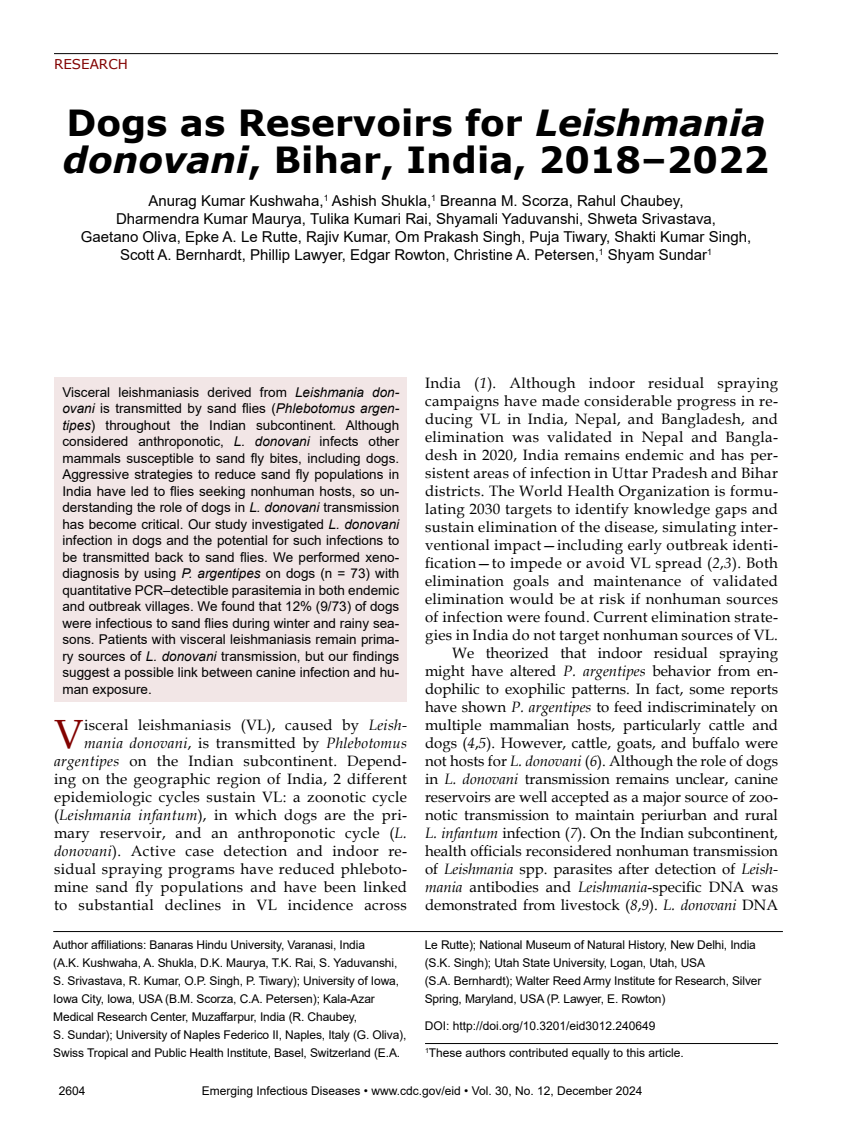
<style>
.page{position:relative;width:851px;height:1134px;background:#fff}
.page>*{position:absolute;margin:0;border:0;box-sizing:border-box;transform-origin:0 0}
.t1{font:40.8px "Book Antiqua";color:#820200}
.t2{font:700 36px/37.5px "Verdana";color:#000}
.t3{font:15px/18px "Book Antiqua";letter-spacing:.02em;color:#000;text-align:right}
.t4{font:15px/18px "Arial";color:#000;text-align:center}
.t5{font:13.5px/16.5px "Arial";color:#000;text-align:justify}
.t6{font:13.5px "Verdana";color:#820200}
.t7{font:12px/18px "Arial";letter-spacing:-.01em;color:#000}
.s1{font-style:italic}
</style>
<div class="page">
<hr style="left:54px;top:53px;width:724px;height:1px;background:#000">
<div style="left:54px;top:377px;width:353px;height:325px;background:#f2e6e6"></div>
<hr style="left:425px;top:1043px;width:353px;height:1px;background:#000">
<hr style="left:53px;top:931px;width:729px;height:1px;background:#000">
<p class="t6" style="left:54px;top:55px;width:75px">RESEARCH</p>
<h2 class="t2" style="left:63px;top:103px;width:707px">Dogs as Reservoirs for <span class="s1">Leishmania donovani</span>, Bihar, India, 2018–2022</h2>
<p class="t4" style="left:81px;top:192px;width:672px">Anurag Kumar Kushwaha,<sup>1</sup> Ashish Shukla,<sup>1</sup> Breanna M. Scorza, Rahul Chaubey,<br>Dharmendra Kumar Maurya, Tulika Kumari Rai, Shyamali Yaduvanshi, Shweta Srivastava,<br>Gaetano Oliva, Epke A. Le Rutte, Rajiv Kumar, Om Prakash Singh, Puja Tiwary, Shakti Kumar Singh, Scott A. Bernhardt, Phillip Lawyer, Edgar Rowton, Christine A. Petersen,<sup>1</sup> Shyam Sundar<sup>1</sup></p>
<p class="t5" style="left:62px;top:383px;width:338px">Visceral leishmaniasis derived from <span class="s1">Leishmania don&shy;ovani</span> is transmitted by sand flies (<span class="s1">Phlebotomus argen&shy;tipes</span>) throughout the Indian subcontinent<span class="s1">.</span> Although considered anthroponotic, <span class="s1">L. donovani</span> infects other mammals susceptible to sand fly bites, including dogs.<br>Aggressive strategies to reduce sand fly populations in India have led to flies seeking nonhuman hosts, so un&shy;derstanding the role of dogs in <span class="s1">L. donovani</span> transmission has become critical. Our study investigated <span class="s1">L. donovani </span>infection in dogs and the potential for such infections to be transmitted back to sand flies. We performed xeno&shy;diagnosis by using <span class="s1">P. argentipes</span> on dogs (n = 73) with quantitative PCR–detectible parasitemia in both endemic and outbreak villages. We found that 12% (9/73) of dogs were infectious to sand flies during winter and rainy sea&shy;sons. Patients with visceral leishmaniasis remain prima&shy;ry sources of <span class="s1">L. donovani</span> transmission, but our findings suggest a possible link between canine infection and hu&shy;man exposure.</p>
<p class="t3" style="left:54px;top:716px;width:354px">isceral leishmaniasis (VL), caused by <span class="s1">Leish&shy;mania donovani</span>, is transmitted by <span class="s1">Phlebotomus argentipes</span> on the Indian subcontinent. Depend&shy;ing on the geographic region of India, 2 different epidemiologic cycles sustain VL: a zoonotic cycle (<span class="s1">Leishmania infantum</span>), in which dogs are the pri&shy;mary reservoir, and an anthroponotic cycle (<span class="s1">L. donovani</span>). Active case detection and indoor re&shy;sidual spraying programs have reduced phleboto&shy;mine sand fly populations and have been linked to substantial declines in VL incidence across</p>
<h1 class="t1" style="left:54px;top:706px;width:31px">V</h1>
<p class="t3" style="left:425px;top:374px;width:354px">India (<span class="s1">1</span>). Although indoor residual spraying campaigns have made considerable progress in re&shy;ducing VL in India, Nepal, and Bangladesh, and elimination was validated in Nepal and Bangla&shy;desh in 2020, India remains endemic and has per&shy;sistent areas of infection in Uttar Pradesh and Bihar districts. The World Health Organization is formu&shy;lating 2030 targets to identify knowledge gaps and sustain elimination of the disease, simulating inter&shy;ventional impact—including early outbreak identi&shy;fication—to impede or avoid VL spread (<span class="s1">2</span>,<span class="s1">3</span>). Both elimination goals and maintenance of validated elimination would be at risk if nonhuman sources of infection were found. Current elimination strate&shy;gies in India do not target nonhuman sources of VL.<br>We theorized that indoor residual spraying might have altered <span class="s1">P. argentipes</span> behavior from en&shy;dophilic to exophilic patterns. In fact, some reports have shown <span class="s1">P. argentipes</span> to feed indiscriminately on multiple mammalian hosts, particularly cattle and dogs (<span class="s1">4</span>,<span class="s1">5</span>). However, cattle, goats, and buffalo were not hosts for <span class="s1">L. donovani</span> (<span class="s1">6</span>). Although the role of dogs in <span class="s1">L. donovani</span> transmission remains unclear, canine reservoirs are well accepted as a major source of zoo&shy;notic transmission to maintain periurban and rural <span class="s1">L. infantum</span> infection (<span class="s1">7</span>). On the Indian subcontinent, health officials reconsidered nonhuman transmission of <span class="s1">Leishmania</span> spp. parasites after detection of <span class="s1">Leish&shy;mania</span> antibodies and <span class="s1">Leishmania</span>-specific DNA was demonstrated from livestock (<span class="s1">8</span>,<span class="s1">9</span>). <span class="s1">L. donovani</span> DNA</p>
<p class="t7" style="left:53px;top:936px;width:355px">Author affiliations: Banaras Hindu University, Varanasi, India<br>(A.K. Kushwaha, A. Shukla, D.K. Maurya, T.K. Rai, S. Yaduvanshi, S. Srivastava, R. Kumar, O.P. Singh, P. Tiwary); University of Iowa, Iowa City, Iowa, USA (B.M. Scorza, C.A. Petersen); Kala-Azar Medical Research Center, Muzaffarpur, India (R. Chaubey,<br>S. Sundar); University of Naples Federico II, Naples, Italy (G. Oliva), Swiss Tropical and Public Health Institute, Basel, Switzerland (E.A.</p>
<p class="t7" style="left:424px;top:936px;width:338px">Le Rutte); National Museum of Natural History, New Delhi, India (S.K. Singh); Utah State University, Logan, Utah, USA<br>(S.A. Bernhardt); Walter Reed Army Institute for Research, Silver Spring, Maryland, USA (P. Lawyer, E. Rowton)</p>
<p class="t7" style="left:424px;top:1017px;width:232px">DOI: http://doi.org/10.3201/eid3012.240649</p>
<p class="t7" style="left:425px;top:1044px;width:260px"><sup>1</sup>These authors contributed equally to this article.</p>
<p class="t7" style="left:59px;top:1082px;width:28px">2604</p>
<p class="t7" style="left:202px;top:1082px;width:442px">Emerging Infectious Diseases • www.cdc.gov/eid • Vol. 30, No. 12, December 2024</p>
</div>
